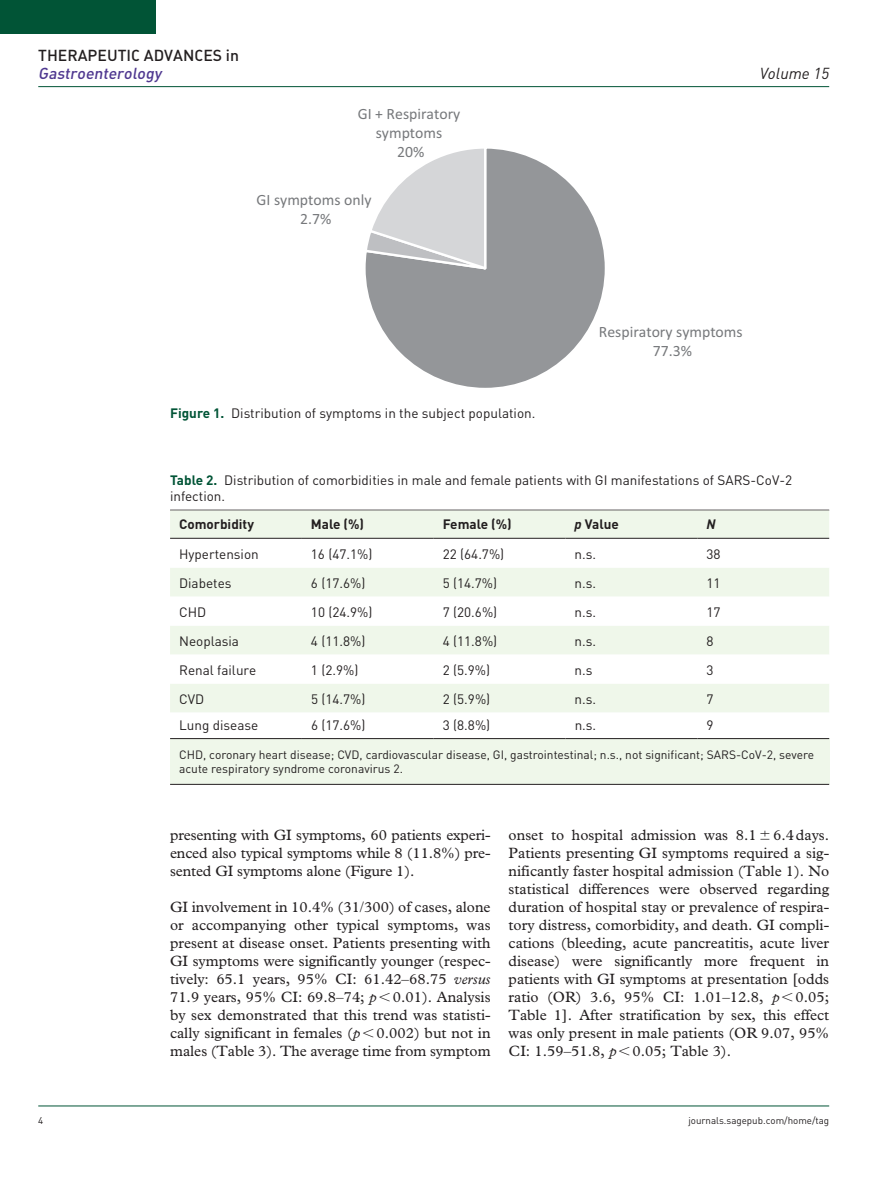
<style>
.page{position:relative;width:893px;height:1191px;background:#fff}
.page>*{position:absolute;margin:0;border:0;box-sizing:border-box;transform-origin:0 0}
.t1{font:15.75px/19.2px "Calibri";color:#76787b;text-align:center}
.t2{font:15.75px "DIN Medium Alternate";color:#231f20}
.t3{font:italic 15.75px "DIN Medium Alternate";color:#4f3890}
.t4{font:italic 15.75px "DIN";color:#231f20}
.t5{font:15px/18px "Plantin Std";color:#231f20;text-align:justify}
.t6{font:13.5px/15.8px "DIN";color:#231f20}
.t7{font:700 13.5px "DIN";color:#231f20}
.t8{font:italic 700 13.5px "DIN";color:#231f20}
.t9{font:12px/14.2px "DIN";color:#231f20}
.t10{font:9.75px "DIN";color:#231f20}
.s1{font-weight:700;color:#015436}
.s2{font-style:italic}
</style>
<div class="page">
<hr style="left:38px;top:86px;width:791px;height:1px;background:#015436">
<hr style="left:38px;top:1105px;width:791px;height:1px;background:#015436">
<div style="left:0;top:0;width:155px;height:34px;background:#015436"></div>
<div style="left:170px;top:738px;width:659px;height:45px;background:#eff7ea"></div>
<svg style="left:365px;top:151px;width:240px;height:237px"></svg>
<svg style="left:365px;top:148px;width:147px;height:126px"></svg>
<hr style="left:170px;top:784px;width:659px;height:1px;background:#231f20">
<svg style="left:170px;top:510px;width:659px;height:28px;background:#ebf2e6"></svg>
<svg style="left:170px;top:568px;width:659px;height:144px;fill:#eff7ea"></svg>
<hr style="left:170px;top:538px;width:132px;height:1px;background:#231f20">
<hr style="left:302px;top:538px;width:132px;height:1px;background:#231f20">
<hr style="left:434px;top:538px;width:132px;height:1px;background:#231f20">
<hr style="left:566px;top:538px;width:131px;height:1px;background:#231f20">
<hr style="left:697px;top:538px;width:132px;height:1px;background:#231f20">
<hr style="left:170px;top:738px;width:132px;height:1px;background:#231f20">
<hr style="left:302px;top:738px;width:132px;height:1px;background:#231f20">
<hr style="left:434px;top:738px;width:132px;height:1px;background:#231f20">
<hr style="left:566px;top:738px;width:131px;height:1px;background:#231f20">
<hr style="left:697px;top:738px;width:132px;height:1px;background:#231f20">
<p class="t2" style="left:38px;top:45px;width:202px">THERAPEUTIC ADVANCES IN</p>
<p class="t3" style="left:38px;top:63px;width:125px">Gastroenterology</p>
<p class="t1" style="left:358px;top:103px;width:104px">GI + Respiratory symptoms<br>20%</p>
<p class="t1" style="left:257px;top:190px;width:116px">GI symptoms only<br>2.7%</p>
<p class="t6" style="left:170px;top:405px;width:367px"><span class="s1">Figure 1.</span> Distribution of symptoms in the subject population.</p>
<p class="t4" style="left:760px;top:63px;width:71px">Volume 15</p>
<p class="t1" style="left:599px;top:322px;width:145px">Respiratory symptoms<br>77.3%</p>
<p class="t6" style="left:170px;top:472px;width:624px"><span class="s1">Table 2.</span> Distribution of comorbidities in male and female patients with GI manifestations of SARS-CoV-2 infection.</p>
<p class="t7" style="left:179px;top:515px;width:76px">Comorbidity</p>
<p class="t7" style="left:311px;top:515px;width:55px">Male (%)</p>
<p class="t7" style="left:443px;top:515px;width:71px">Female (%)</p>
<p class="t7" style="left:575px;top:515px;width:46px"><span class="s2">p</span> Value</p>
<p class="t8" style="left:706px;top:516px;width:11px">N</p>
<p class="t6" style="left:179px;top:545px;width:81px">Hypertension</p>
<p class="t6" style="left:311px;top:545px;width:63px">16 (47.1%)</p>
<p class="t6" style="left:443px;top:545px;width:63px">22 (64.7%)</p>
<p class="t6" style="left:575px;top:545px;width:23px">n.s.</p>
<p class="t6" style="left:706px;top:545px;width:16px">38</p>
<p class="t6" style="left:179px;top:574px;width:54px">Diabetes</p>
<p class="t6" style="left:311px;top:574px;width:56px">6 (17.6%)</p>
<p class="t6" style="left:443px;top:574px;width:56px">5 (14.7%)</p>
<p class="t6" style="left:575px;top:574px;width:23px">n.s.</p>
<p class="t6" style="left:706px;top:574px;width:16px">11</p>
<p class="t6" style="left:179px;top:603px;width:29px">CHD</p>
<p class="t6" style="left:311px;top:603px;width:63px">10 (24.9%)</p>
<p class="t6" style="left:443px;top:603px;width:56px">7 (20.6%)</p>
<p class="t6" style="left:575px;top:603px;width:23px">n.s.</p>
<p class="t6" style="left:706px;top:603px;width:16px">17</p>
<p class="t6" style="left:179px;top:632px;width:61px">Neoplasia</p>
<p class="t6" style="left:311px;top:632px;width:56px">4 (11.8%)</p>
<p class="t6" style="left:443px;top:632px;width:56px">4 (11.8%)</p>
<p class="t6" style="left:575px;top:632px;width:23px">n.s.</p>
<p class="t6" style="left:706px;top:632px;width:9px">8</p>
<p class="t6" style="left:179px;top:661px;width:79px">Renal failure</p>
<p class="t6" style="left:311px;top:661px;width:49px">1 (2.9%)</p>
<p class="t6" style="left:443px;top:661px;width:49px">2 (5.9%)</p>
<p class="t6" style="left:575px;top:661px;width:19px">n.s</p>
<p class="t6" style="left:706px;top:661px;width:9px">3</p>
<p class="t6" style="left:179px;top:690px;width:27px">CVD</p>
<p class="t6" style="left:311px;top:690px;width:56px">5 (14.7%)</p>
<p class="t6" style="left:443px;top:690px;width:49px">2 (5.9%)</p>
<p class="t6" style="left:575px;top:690px;width:23px">n.s.</p>
<p class="t6" style="left:706px;top:690px;width:9px">7</p>
<p class="t6" style="left:179px;top:716px;width:81px">Lung disease</p>
<p class="t6" style="left:311px;top:716px;width:56px">6 (17.6%)</p>
<p class="t6" style="left:443px;top:716px;width:49px">3 (8.8%)</p>
<p class="t6" style="left:575px;top:716px;width:23px">n.s.</p>
<p class="t6" style="left:706px;top:716px;width:9px">9</p>
<p class="t9" style="left:179px;top:747px;width:636px">CHD, coronary heart disease; CVD, cardiovascular disease, GI, gastrointestinal; n.s., not significant; SARS-CoV-2, severe acute respiratory syndrome coronavirus 2.</p>
<p class="t5" style="left:170px;top:826px;width:322px">presenting with GI symptoms, 60 patients experi&shy;enced also typical symptoms while 8 (11.8%) pre&shy;sented GI symptoms alone (Figure 1).</p>
<p class="t5" style="left:170px;top:898px;width:322px">GI involvement in 10.4% (31/300) of cases, alone or accompanying other typical symptoms, was present at disease onset. Patients presenting with GI symptoms were significantly younger (respec&shy;tively: 65.1 years, 95% CI: 61.42–68.75 <span class="s2">versus </span>71.9 years, 95% CI: 69.8–74; <span class="s2">p</span> 0.01). Analysis by sex demonstrated that this trend was statisti&shy;cally significant in females (<span class="s2">p</span> 0.002) but not in males (Table 3). The average time from symptom</p>
<p class="t5" style="left:509px;top:826px;width:322px">onset to hospital admission was 8.1 6.4days.<br>Patients presenting GI symptoms required a sig&shy;nificantly faster hospital admission (Table 1). No statistical differences were observed regarding duration of hospital stay or prevalence of respira&shy;tory distress, comorbidity, and death. GI compli&shy;cations (bleeding, acute pancreatitis, acute liver disease) were significantly more frequent in patients with GI symptoms at presentation [odds ratio (OR) 3.6, 95% CI: 1.01–12.8, <span class="s2">p</span> 0.05; Table 1]. After stratification by sex, this effect was only present in male patients (OR 9.07, 95% CI: 1.59–51.8, <span class="s2">p</span> 0.05; Table 3).</p>
<p class="t10" style="left:38px;top:1114px;width:7px">4</p>
<p class="t10" style="left:688px;top:1114px;width:142px">journals.sagepub.com/home/tag</p>
</div>
